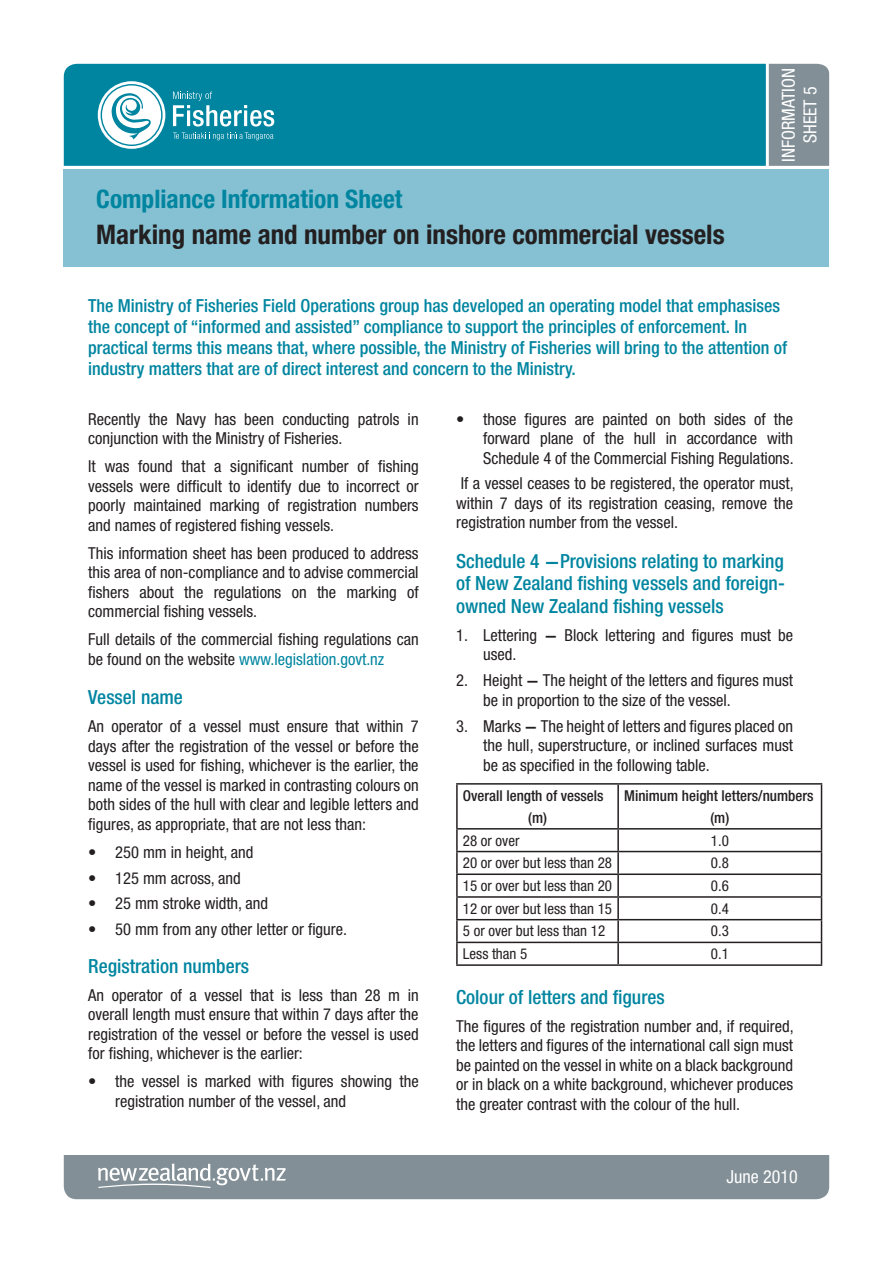
<style>
.page{position:relative;width:893px;height:1263px;background:#fff}
.page>*{position:absolute;margin:0;border:0;box-sizing:border-box;transform-origin:0 0}
.t1{font:700 condensed 30px "Helvetica Neue LT Std";color:#231f20}
.t2{font:700 condensed 27px "Helvetica Neue";color:#231f20}
.t3{font:700 condensed 27px "Helvetica Neue LT Std";color:#0085a0}
.t4{font:700 condensed 25.5px "Helvetica Neue";color:#0085a0}
.t5{font:500 condensed 19.5px/22.5px "Helvetica Neue LT Std";color:#0085a0;text-align:justify}
.t6{font:500 condensed 18px/21px "Helvetica Neue LT Std";color:#0085a0}
.t7{font:condensed 18px/21.6px "Helvetica Neue";color:#fff;text-align:center}
.t8{font:condensed 16.5px/19.5px "Helvetica Neue LT Std";color:#231f20;text-align:justify}
.t9{font:500 condensed 16.2px "Helvetica Neue LT Std";color:#fff}
.t10{font:condensed 15px "Helvetica Neue LT Std";color:#231f20}
.t11{font:500 condensed 15px/22.2px "Helvetica Neue LT Std";color:#231f20;text-align:center}
.t12{font:500 condensed 15px "Helvetica Neue LT Std";color:#fff}
.s1{color:#0085a0}
.s2{font-family:"Arial Narrow";font-weight:700;font-stretch:normal}
</style>
<div class="page">
<div style="left:64px;top:169px;width:765px;height:98px;background:#85c1d2"></div>
<div style="left:64px;top:64px;width:702px;height:102px;background:#0085a0"></div>
<svg style="left:98px;top:81px;width:67px;height:68px"></svg>
<svg style="left:99px;top:83px;width:65px;height:64px"></svg>
<svg style="left:101px;top:84px;width:62px;height:62px"></svg>
<div style="left:102px;top:85px;width:59px;height:60px;background:#fff;border-radius:50%"></div>
<svg style="left:111px;top:93px;width:40px;height:46px"></svg>
<svg style="left:173px;top:92px;width:101px;height:48px;background:#379fb4"></svg>
<div style="left:64px;top:1143px;width:765px;height:56px;background:#828f96;border-radius:13px"></div>
<svg style="left:98px;top:1163px;width:188px;height:25px"></svg>
<div style="left:769px;top:64px;width:61px;height:102px;background:#828f96"></div>
<div style="left:60px;top:1131px;width:773px;height:24px;background:#fff"></div>
<hr style="left:456px;top:783px;width:162px;height:2px;background:#231f20">
<hr style="left:456px;top:785px;width:2px;height:43px;background:#231f20">
<hr style="left:618px;top:783px;width:204px;height:2px;background:#231f20">
<hr style="left:617px;top:785px;width:2px;height:43px;background:#231f20">
<hr style="left:821px;top:785px;width:1px;height:43px;background:#231f20">
<hr style="left:456px;top:828px;width:162px;height:1px;background:#231f20">
<hr style="left:456px;top:829px;width:2px;height:22px;background:#231f20">
<hr style="left:618px;top:828px;width:204px;height:1px;background:#231f20">
<hr style="left:617px;top:829px;width:2px;height:22px;background:#231f20">
<hr style="left:456px;top:851px;width:162px;height:1px;background:#231f20">
<hr style="left:456px;top:852px;width:2px;height:21px;background:#231f20">
<hr style="left:618px;top:851px;width:204px;height:1px;background:#231f20">
<hr style="left:617px;top:852px;width:2px;height:21px;background:#231f20">
<hr style="left:456px;top:873px;width:162px;height:2px;background:#231f20">
<hr style="left:456px;top:875px;width:2px;height:21px;background:#231f20">
<hr style="left:618px;top:873px;width:204px;height:2px;background:#231f20">
<hr style="left:617px;top:875px;width:2px;height:21px;background:#231f20">
<hr style="left:456px;top:896px;width:162px;height:2px;background:#231f20">
<hr style="left:456px;top:898px;width:2px;height:21px;background:#231f20">
<hr style="left:618px;top:896px;width:204px;height:2px;background:#231f20">
<hr style="left:617px;top:898px;width:2px;height:21px;background:#231f20">
<hr style="left:456px;top:919px;width:162px;height:1px;background:#231f20">
<hr style="left:456px;top:920px;width:2px;height:22px;background:#231f20">
<hr style="left:618px;top:919px;width:204px;height:1px;background:#231f20">
<hr style="left:617px;top:920px;width:2px;height:22px;background:#231f20">
<hr style="left:456px;top:942px;width:162px;height:1px;background:#231f20">
<hr style="left:456px;top:943px;width:2px;height:21px;background:#231f20">
<hr style="left:618px;top:942px;width:204px;height:1px;background:#231f20">
<hr style="left:617px;top:943px;width:2px;height:21px;background:#231f20">
<svg style="left:821px;top:829px;width:1px;height:135px"></svg>
<hr style="left:456px;top:964px;width:162px;height:2px;background:#231f20">
<hr style="left:618px;top:964px;width:204px;height:2px;background:#231f20">
<p class="t7" style="left:778px;top:162px;width:95px;rotate:-90deg">INFORMATION<br>SHEET 5</p>
<p class="t9" style="left:804px;top:163px;width:89px;rotate:-90deg">FACTSHEET 5</p>
<h3 class="t4" style="left:96px;top:184px;width:308px">Compliance Information Sheet</h3>
<h2 class="t3" style="left:88px;top:185px;width:326px">Compliance Information Sheet</h2>
<h1 class="t1" style="left:88px;top:223px;width:700px">Marking name and number on inshore commercial vessels</h1>
<h2 class="t2" style="left:96px;top:218px;width:630px">Marking name and number on inshore commercial vessels</h2>
<p class="t6" style="left:88px;top:295px;width:700px">The Ministry of Fisheries Field Operations group has developed an operating model that emphasises the concept of “informed and assisted” compliance to support the principles of enforcement. In practical terms this means that, where possible, the Ministry of Fisheries will bring to the attention of industry matters that are of direct interest and concern to the Ministry.</p>
<p class="t8" style="left:88px;top:409px;width:332px">Recently the Navy has been conducting patrols in conjunction with the Ministry of Fisheries.</p>
<p class="t8" style="left:88px;top:456px;width:332px">It was found that a significant number of fishing vessels were difficult to identify due to incorrect or poorly maintained marking of registration numbers and names of registered fishing vessels.</p>
<p class="t8" style="left:88px;top:543px;width:332px">This information sheet has been produced to address this area of non-compliance and to advise commercial fishers about the regulations on the marking of commercial fishing vessels.</p>
<p class="t8" style="left:88px;top:629px;width:332px">Full details of the commercial fishing regulations can be found on the website <span class="s1">www.legislation.govt.nz</span></p>
<p class="t5" style="left:88px;top:686px;width:96px">Vessel name</p>
<p class="t8" style="left:88px;top:716px;width:332px">An operator of a vessel must ensure that within 7 days after the registration of the vessel or before the vessel is used for fishing, whichever is the earlier, the name of the vessel is marked in contrasting colours on both sides of the hull with clear and legible letters and figures, as appropriate, that are not less than:</p>
<p class="t8" style="left:88px;top:842px;width:167px">• 250 mm in height, and</p>
<p class="t8" style="left:88px;top:868px;width:154px">• 125 mm across, and</p>
<p class="t8" style="left:88px;top:894px;width:181px">• 25 mm stroke width, and</p>
<p class="t8" style="left:88px;top:919px;width:260px">• 50 mm from any other letter or figure.</p>
<p class="t5" style="left:88px;top:954px;width:162px">Registration numbers</p>
<p class="t8" style="left:88px;top:985px;width:332px">An operator of a vessel that is less than 28 m in overall length must ensure that within 7 days after the registration of the vessel or before the vessel is used for fishing, whichever is the earlier:</p>
<p class="t8" style="left:115px;top:1071px;width:305px;text-indent:-27px">• the vessel is marked with figures showing the registration number of the vessel, and</p>
<p class="t8" style="left:483px;top:409px;width:312px;text-indent:-27px">• those figures are painted on both sides of the forward plane of the hull in accordance with Schedule 4 of the Commercial Fishing Regulations.</p>
<p class="t8" style="left:456px;top:474px;width:339px">If a vessel ceases to be registered, the operator must, within 7 days of its registration ceasing, remove the registration number from the vessel.</p>
<p class="t5" style="left:456px;top:549px;width:330px">Schedule 4 <span class="s2">―</span>Provisions relating to marking of New Zealand fishing vessels and foreign&shy;owned New Zealand fishing vessels</p>
<p class="t8" style="left:483px;top:625px;width:311px;text-indent:-27px">1. Lettering <span class="s2">―</span> Block lettering and figures must be used.</p>
<p class="t8" style="left:483px;top:671px;width:311px;text-indent:-27px">2. Height <span class="s2">―</span> The height of the letters and figures must be in proportion to the size of the vessel.</p>
<p class="t8" style="left:483px;top:716px;width:311px;text-indent:-27px">3. Marks <span class="s2">―</span> The height of letters and figures placed on the hull, superstructure, or inclined surfaces must be as specified in the following table.</p>
<p class="t11" style="left:463px;top:784px;width:142px">Overall length of vessels (m)</p>
<p class="t11" style="left:624px;top:784px;width:191px">Minimum height letters/numbers (m)</p>
<p class="t10" style="left:463px;top:831px;width:58px">28 or over</p>
<p class="t10" style="left:711px;top:831px;width:19px">1.0</p>
<p class="t10" style="left:463px;top:854px;width:151px">20 or over but less than 28</p>
<p class="t10" style="left:711px;top:854px;width:19px">0.8</p>
<p class="t10" style="left:463px;top:877px;width:151px">15 or over but less than 20</p>
<p class="t10" style="left:711px;top:877px;width:19px">0.6</p>
<p class="t10" style="left:463px;top:900px;width:151px">12 or over but less than 15</p>
<p class="t10" style="left:711px;top:900px;width:19px">0.4</p>
<p class="t10" style="left:463px;top:922px;width:144px">5 or over but less than 12</p>
<p class="t10" style="left:711px;top:922px;width:19px">0.3</p>
<p class="t10" style="left:463px;top:945px;width:66px">Less than 5</p>
<p class="t10" style="left:711px;top:945px;width:19px">0.1</p>
<p class="t5" style="left:456px;top:985px;width:210px">Colour of letters and figures</p>
<p class="t8" style="left:456px;top:1016px;width:339px">The figures of the registration number and, if required, the letters and figures of the international call sign must be painted on the vessel in white on a black background or in black on a white background, whichever produces the greater contrast with the colour of the hull.</p>
<p class="t7" style="left:726px;top:1165px;width:73px">June 2010</p>
<p class="t12" style="left:734px;top:1168px;width:62px">June 2010</p>
</div>
